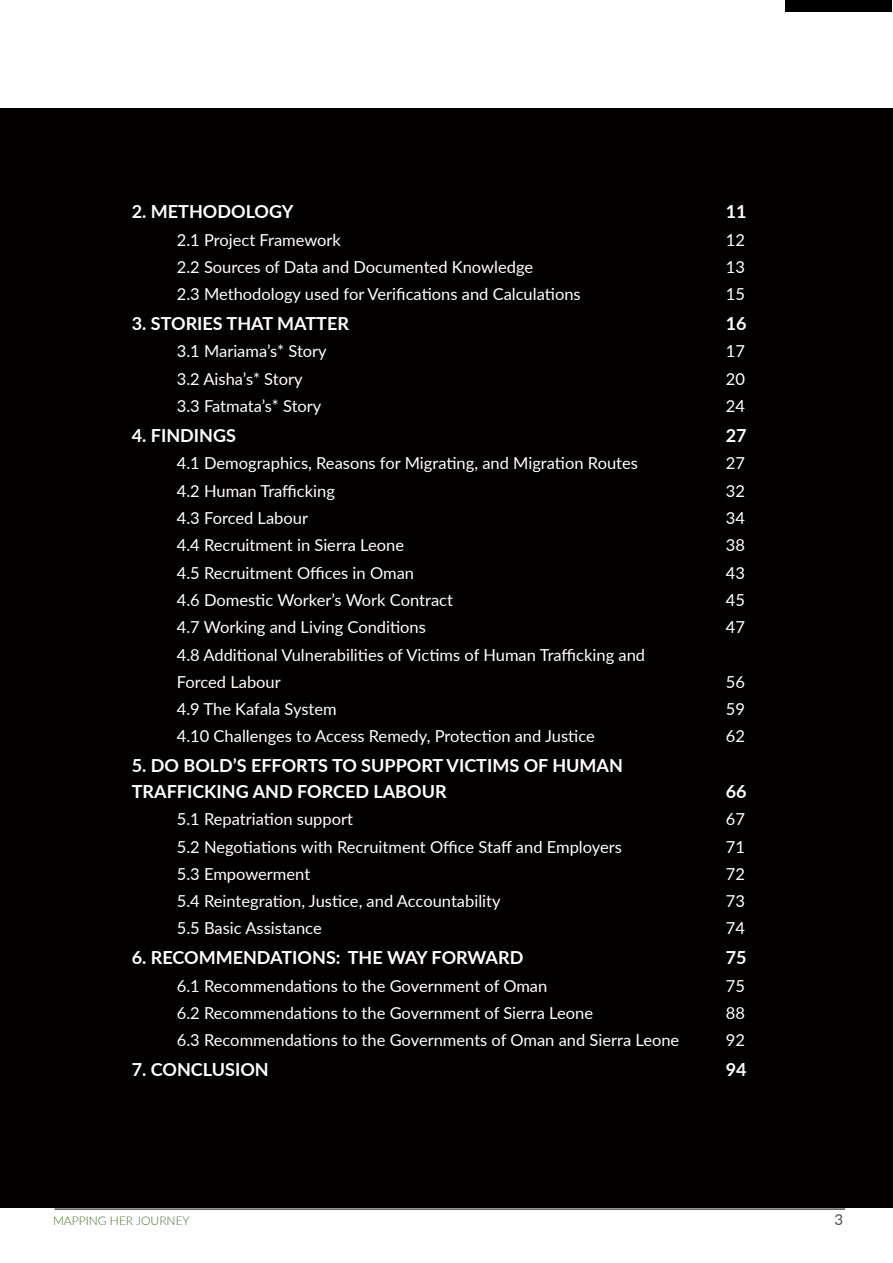
<style>
.page{position:relative;width:893px;height:1263px;background:#fff}
.page>*{position:absolute;margin:0;border:0;box-sizing:border-box;transform-origin:0 0}
.t1{font:700 18px/25.5px "Lato";color:#fff}
.t2{font:16.5px/27.3px "Lato";color:#fff}
.t3{font:15px "Lato";color:#4d4d4f}
.t4{font:300 12px "Lato";color:#487028}
</style>
<div class="page">
<hr style="left:55px;top:1209px;width:790px;height:1px;background:#000">
<div style="left:785px;top:0;width:107px;height:12px;background:#000"></div>
<div style="left:0;top:108px;width:893px;height:1100px;background:#030000"></div>
<p class="t1" style="left:132px;top:198px;width:163px">2. METHODOLOGY</p>
<p class="t1" style="left:726px;top:198px;width:22px">11</p>
<p class="t2" style="left:177px;top:225px;width:166px">2.1 Project Framework</p>
<p class="t2" style="left:726px;top:225px;width:21px">12</p>
<p class="t2" style="left:177px;top:252px;width:358px">2.2 Sources of Data and Documented Knowledge</p>
<p class="t2" style="left:726px;top:252px;width:21px">13</p>
<p class="t2" style="left:177px;top:280px;width:405px">2.3 Methodology used for Verifications and Calculations</p>
<p class="t2" style="left:726px;top:280px;width:21px">15</p>
<p class="t1" style="left:132px;top:310px;width:219px">3. STORIES THAT MATTER</p>
<p class="t1" style="left:726px;top:310px;width:22px">16</p>
<p class="t2" style="left:177px;top:337px;width:151px">3.1 Mariama’s* Story</p>
<p class="t2" style="left:726px;top:337px;width:21px">17</p>
<p class="t2" style="left:177px;top:364px;width:127px">3.2 Aisha’s* Story</p>
<p class="t2" style="left:726px;top:364px;width:21px">20</p>
<p class="t2" style="left:177px;top:392px;width:146px">3.3 Fatmata’s* Story</p>
<p class="t2" style="left:726px;top:392px;width:21px">24</p>
<p class="t1" style="left:132px;top:422px;width:106px">4. FINDINGS</p>
<p class="t1" style="left:726px;top:422px;width:22px">27</p>
<p class="t2" style="left:177px;top:449px;width:463px">4.1 Demographics, Reasons for Migrating, and Migration Routes</p>
<p class="t2" style="left:726px;top:449px;width:21px">27</p>
<p class="t2" style="left:177px;top:476px;width:160px">4.2 Human Trafficking</p>
<p class="t2" style="left:726px;top:476px;width:21px">32</p>
<p class="t2" style="left:177px;top:504px;width:133px">4.3 Forced Labour</p>
<p class="t2" style="left:726px;top:504px;width:21px">34</p>
<p class="t2" style="left:177px;top:531px;width:229px">4.4 Recruitment in Sierra Leone</p>
<p class="t2" style="left:726px;top:531px;width:21px">38</p>
<p class="t2" style="left:177px;top:558px;width:239px">4.5 Recruitment Offices in Oman</p>
<p class="t2" style="left:726px;top:558px;width:21px">43</p>
<p class="t2" style="left:177px;top:585px;width:278px">4.6 Domestic Worker’s Work Contract</p>
<p class="t2" style="left:726px;top:585px;width:21px">45</p>
<p class="t2" style="left:177px;top:613px;width:251px">4.7 Working and Living Conditions</p>
<p class="t2" style="left:726px;top:613px;width:21px">47</p>
<p class="t2" style="left:177px;top:640px;width:470px">4.8 Additional Vulnerabilities of Victims of Human Trafficking and<br>Forced Labour</p>
<p class="t2" style="left:726px;top:667px;width:21px">56</p>
<p class="t2" style="left:177px;top:695px;width:161px">4.9 The Kafala System</p>
<p class="t2" style="left:726px;top:695px;width:21px">59</p>
<p class="t2" style="left:177px;top:722px;width:420px">4.10 Challenges to Access Remedy, Protection and Justice</p>
<p class="t2" style="left:726px;top:722px;width:21px">62</p>
<p class="t1" style="left:132px;top:752px;width:493px">5. DO BOLD’S EFFORTS TO SUPPORT VICTIMS OF HUMAN<br>TRAFFICKING AND FORCED LABOUR</p>
<p class="t1" style="left:726px;top:778px;width:22px">66</p>
<p class="t2" style="left:177px;top:805px;width:178px">5.1 Repatriation support</p>
<p class="t2" style="left:726px;top:805px;width:21px">67</p>
<p class="t2" style="left:177px;top:832px;width:447px">5.2 Negotiations with Recruitment Office Staff and Employers</p>
<p class="t2" style="left:726px;top:832px;width:21px">71</p>
<p class="t2" style="left:177px;top:859px;width:135px">5.3 Empowerment</p>
<p class="t2" style="left:726px;top:859px;width:21px">72</p>
<p class="t2" style="left:177px;top:887px;width:325px">5.4 Reintegration, Justice, and Accountability</p>
<p class="t2" style="left:726px;top:887px;width:21px">73</p>
<p class="t2" style="left:177px;top:914px;width:146px">5.5 Basic Assistance</p>
<p class="t2" style="left:726px;top:914px;width:21px">74</p>
<p class="t1" style="left:132px;top:944px;width:393px">6. RECOMMENDATIONS: THE WAY FORWARD</p>
<p class="t1" style="left:726px;top:944px;width:22px">75</p>
<p class="t2" style="left:177px;top:971px;width:372px">6.1 Recommendations to the Government of Oman</p>
<p class="t2" style="left:726px;top:971px;width:21px">75</p>
<p class="t2" style="left:177px;top:999px;width:418px">6.2 Recommendations to the Government of Sierra Leone</p>
<p class="t2" style="left:726px;top:999px;width:21px">88</p>
<p class="t2" style="left:177px;top:1026px;width:504px">6.3 Recommendations to the Governments of Oman and Sierra Leone</p>
<p class="t2" style="left:726px;top:1026px;width:21px">92</p>
<p class="t1" style="left:132px;top:1056px;width:138px">7. CONCLUSION</p>
<p class="t1" style="left:726px;top:1056px;width:22px">94</p>
<p class="t4" style="left:53px;top:1213px;width:138px">MAPPING HER JOURNEY</p>
<p class="t3" style="left:835px;top:1209px;width:10px">3</p>
</div>
